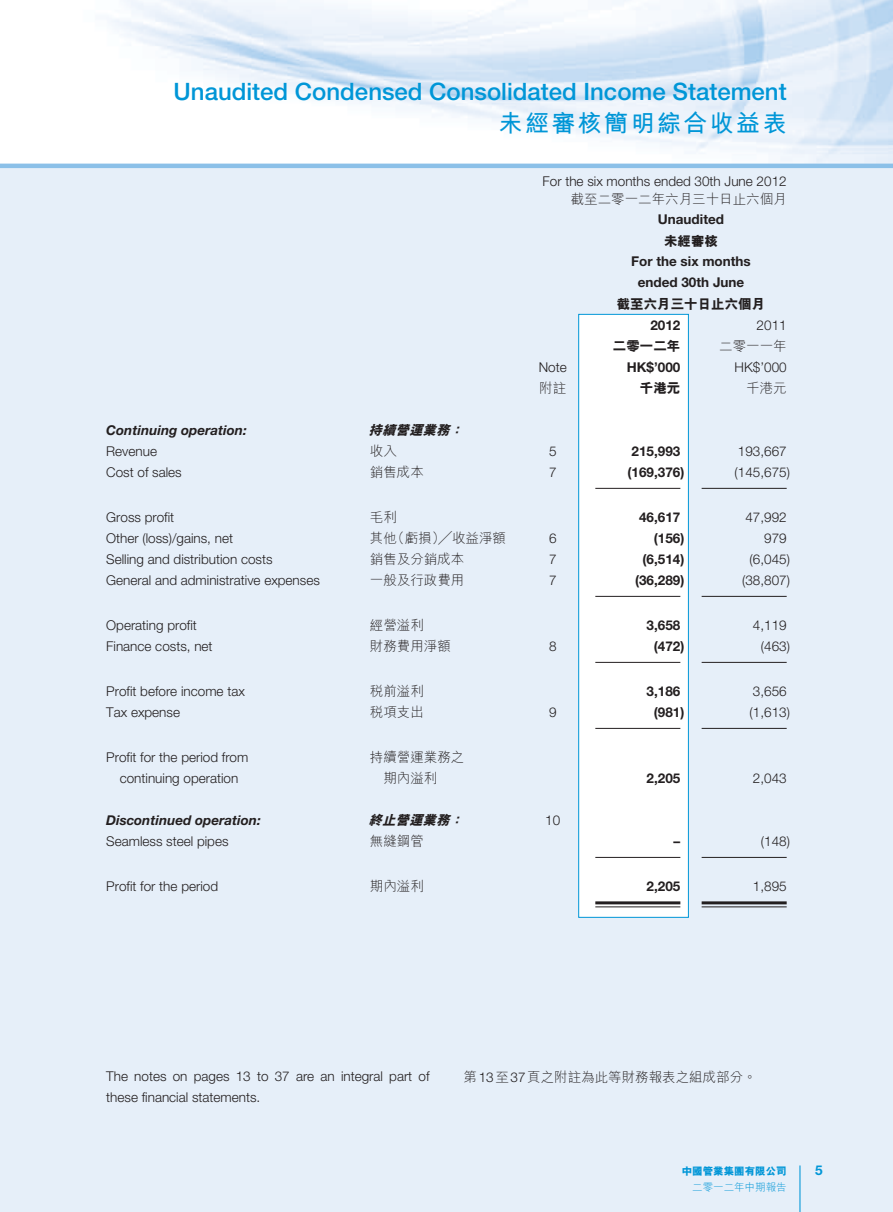
<style>
.page{position:relative;width:893px;height:1212px;background:#fff}
.page>*{position:absolute;margin:0;border:0;box-sizing:border-box;transform-origin:0 0}
.t1{font:500 24px/31.5px "Helvetica Neue LT Std";color:#0096d7;text-align:right}
.t2{font:300 13.5px "Helvetica Neue LT Std";color:#231f20}
.t3{font:700 13.5px "Helvetica Neue LT Std";color:#231f20}
.t4{font:13.5px "M Hei HK Light B5 pc H";color:#231f20}
.t5{font:italic 700 13.5px "Helvetica Neue LT Std";color:#231f20}
.t6{font:13.5px "M Hei HK Xbold B5 pc H";color:#231f20}
.t7{font:italic 13.5px "M Hei HK Xbold B5 pc H";color:#231f20}
.t8{font:700 13.5px "Helvetica Neue LT Std";color:#0096d7}
.t9{font:10.5px/16.5px "M Hei HK Xbold B5 pc H";color:#0096d7;text-align:right}
.s1{font-family:"M Hei HK Bold B5 pc H";font-weight:400}
.s2{font-family:"Helvetica Neue LT Std";font-weight:300}
.s3{font-family:"M Hei HK Light B5 pc H"}
</style>
<div class="page">
<div style="left:0;top:165px;width:893px;height:1047px;background:#e6eff9"></div>
<hr style="left:799px;top:1165px;width:1px;height:47px;background:#0096d7">
<hr style="left:0;top:164px;width:893px;height:4px;background:#8bc0e8">
<div style="left:579px;top:314px;width:109px;height:603px;background:#fff"></div>
<div style="left:578px;top:314px;width:111px;height:604px;border:1px solid #0096d7"></div>
<hr style="left:595px;top:488px;width:85px;height:1px;background:#231f20">
<hr style="left:702px;top:488px;width:85px;height:1px;background:#231f20">
<hr style="left:595px;top:596px;width:85px;height:1px;background:#231f20">
<hr style="left:702px;top:596px;width:85px;height:1px;background:#231f20">
<hr style="left:595px;top:662px;width:85px;height:1px;background:#231f20">
<hr style="left:702px;top:662px;width:85px;height:1px;background:#231f20">
<hr style="left:595px;top:728px;width:85px;height:1px;background:#231f20">
<hr style="left:702px;top:728px;width:85px;height:1px;background:#231f20">
<hr style="left:595px;top:857px;width:85px;height:1px;background:#231f20">
<hr style="left:702px;top:857px;width:85px;height:1px;background:#231f20">
<hr style="left:595px;top:901px;width:85px;height:3px;background:#231f20">
<hr style="left:595px;top:906px;width:85px;height:1px;background:#231f20">
<hr style="left:702px;top:901px;width:85px;height:3px;background:#231f20">
<hr style="left:702px;top:906px;width:85px;height:1px;background:#231f20">
<p class="t1" style="left:174px;top:79px;width:615px">Unaudited Condensed Consolidated Income Statement<span class="s1">未經審核簡明綜合收益表</span></p>
<p class="t2" style="left:543px;top:176px;width:246px">For the six months ended 30th June 2012</p>
<p class="t4" style="left:571px;top:194px;width:217px">截至二零一二年六月三十日止六個月</p>
<p class="t3" style="left:658px;top:214px;width:68px">Unaudited</p>
<p class="t6" style="left:664px;top:236px;width:55px">未經審核</p>
<p class="t3" style="left:631px;top:256px;width:121px">For the six months</p>
<p class="t3" style="left:638px;top:277px;width:108px">ended 30th June</p>
<p class="t6" style="left:617px;top:299px;width:150px">截至六月三十日止六個月</p>
<p class="t3" style="left:650px;top:320px;width:32px">2012</p>
<p class="t2" style="left:757px;top:320px;width:32px">2011</p>
<p class="t6" style="left:613px;top:341px;width:69px">二零一二年</p>
<p class="t4" style="left:719px;top:341px;width:69px">二零一一年</p>
<p class="t2" style="left:539px;top:362px;width:30px">Note</p>
<p class="t3" style="left:627px;top:362px;width:55px">HK$’000</p>
<p class="t2" style="left:735px;top:362px;width:54px">HK$’000</p>
<p class="t4" style="left:539px;top:383px;width:28px">附註</p>
<p class="t6" style="left:640px;top:383px;width:42px">千港元</p>
<p class="t4" style="left:746px;top:383px;width:42px">千港元</p>
<p class="t5" style="left:106px;top:425px;width:142px">Continuing operation:</p>
<p class="t7" style="left:369px;top:425px;width:100px">持續營運業務：</p>
<p class="t2" style="left:106px;top:446px;width:52px">Revenue</p>
<p class="t4" style="left:370px;top:446px;width:29px">收入</p>
<p class="t2" style="left:549px;top:446px;width:9px">5</p>
<p class="t3" style="left:632px;top:446px;width:50px">215,993</p>
<p class="t2" style="left:738px;top:446px;width:50px">193,667</p>
<p class="t2" style="left:106px;top:467px;width:77px">Cost of sales</p>
<p class="t4" style="left:370px;top:467px;width:55px">銷售成本</p>
<p class="t2" style="left:549px;top:467px;width:9px">7</p>
<p class="t3" style="left:628px;top:467px;width:58px">(169,376)</p>
<p class="t2" style="left:735px;top:467px;width:57px">(145,675)</p>
<p class="t2" style="left:106px;top:512px;width:69px">Gross profit</p>
<p class="t4" style="left:370px;top:512px;width:29px">毛利</p>
<p class="t3" style="left:639px;top:512px;width:43px">46,617</p>
<p class="t2" style="left:745px;top:512px;width:43px">47,992</p>
<p class="t2" style="left:106px;top:533px;width:128px">Other (loss)/gains, net</p>
<p class="t4" style="left:370px;top:533px;width:138px">其他（虧損）╱收益淨額</p>
<p class="t2" style="left:549px;top:533px;width:9px">6</p>
<p class="t3" style="left:654px;top:533px;width:32px">(156)</p>
<p class="t2" style="left:764px;top:533px;width:24px">979</p>
<p class="t2" style="left:106px;top:554px;width:168px">Selling and distribution costs</p>
<p class="t4" style="left:370px;top:554px;width:96px">銷售及分銷成本</p>
<p class="t2" style="left:549px;top:554px;width:9px">7</p>
<p class="t3" style="left:643px;top:554px;width:43px">(6,514)</p>
<p class="t2" style="left:750px;top:554px;width:42px">(6,045)</p>
<p class="t2" style="left:106px;top:575px;width:215px">General and administrative expenses</p>
<p class="t4" style="left:370px;top:575px;width:96px">一般及行政費用</p>
<p class="t2" style="left:549px;top:575px;width:9px">7</p>
<p class="t3" style="left:635px;top:575px;width:51px">(36,289)</p>
<p class="t2" style="left:742px;top:575px;width:49px">(38,807)</p>
<p class="t2" style="left:106px;top:620px;width:92px">Operating profit</p>
<p class="t4" style="left:370px;top:620px;width:55px">經營溢利</p>
<p class="t3" style="left:647px;top:620px;width:35px">3,658</p>
<p class="t2" style="left:753px;top:620px;width:35px">4,119</p>
<p class="t2" style="left:106px;top:641px;width:108px">Finance costs, net</p>
<p class="t4" style="left:370px;top:641px;width:82px">財務費用淨額</p>
<p class="t2" style="left:549px;top:641px;width:9px">8</p>
<p class="t3" style="left:654px;top:641px;width:32px">(472)</p>
<p class="t2" style="left:761px;top:641px;width:31px">(463)</p>
<p class="t2" style="left:106px;top:686px;width:140px">Profit before income tax</p>
<p class="t4" style="left:370px;top:686px;width:55px">稅前溢利</p>
<p class="t3" style="left:647px;top:686px;width:35px">3,186</p>
<p class="t2" style="left:753px;top:686px;width:35px">3,656</p>
<p class="t2" style="left:106px;top:707px;width:75px">Tax expense</p>
<p class="t4" style="left:370px;top:707px;width:55px">稅項支出</p>
<p class="t2" style="left:549px;top:707px;width:9px">9</p>
<p class="t3" style="left:654px;top:707px;width:32px">(981)</p>
<p class="t2" style="left:750px;top:707px;width:42px">(1,613)</p>
<p class="t2" style="left:106px;top:752px;width:144px">Profit for the period from</p>
<p class="t4" style="left:370px;top:752px;width:96px">持續營運業務之</p>
<p class="t2" style="left:120px;top:773px;width:120px">continuing operation</p>
<p class="t4" style="left:383px;top:773px;width:55px">期內溢利</p>
<p class="t3" style="left:647px;top:773px;width:35px">2,205</p>
<p class="t2" style="left:753px;top:773px;width:35px">2,043</p>
<p class="t5" style="left:106px;top:815px;width:156px">Discontinued operation:</p>
<p class="t7" style="left:369px;top:815px;width:100px">終止營運業務：</p>
<p class="t2" style="left:545px;top:815px;width:17px">10</p>
<p class="t2" style="left:106px;top:836px;width:124px">Seamless steel pipes</p>
<p class="t4" style="left:370px;top:836px;width:55px">無縫鋼管</p>
<p class="t3" style="left:674px;top:836px;width:8px">–</p>
<p class="t2" style="left:761px;top:836px;width:31px">(148)</p>
<p class="t2" style="left:106px;top:881px;width:113px">Profit for the period</p>
<p class="t4" style="left:370px;top:881px;width:55px">期內溢利</p>
<p class="t3" style="left:647px;top:881px;width:35px">2,205</p>
<p class="t2" style="left:753px;top:881px;width:35px">1,895</p>
<p class="t2" style="left:106px;top:1072px;width:325px">The notes on pages 13 to 37 are an integral part of</p>
<p class="t4" style="left:463px;top:1072px;width:295px">第<span class="s2">13</span>至<span class="s2">37</span>頁之附註為此等財務報表之組成部分。</p>
<p class="t2" style="left:106px;top:1093px;width:156px">these financial statements.</p>
<p class="t9" style="left:682px;top:1164px;width:107px">中國管業集團有限公司<span class="s3">二零一二年中期報告</span></p>
<p class="t8" style="left:815px;top:1166px;width:9px">5</p>
</div>
